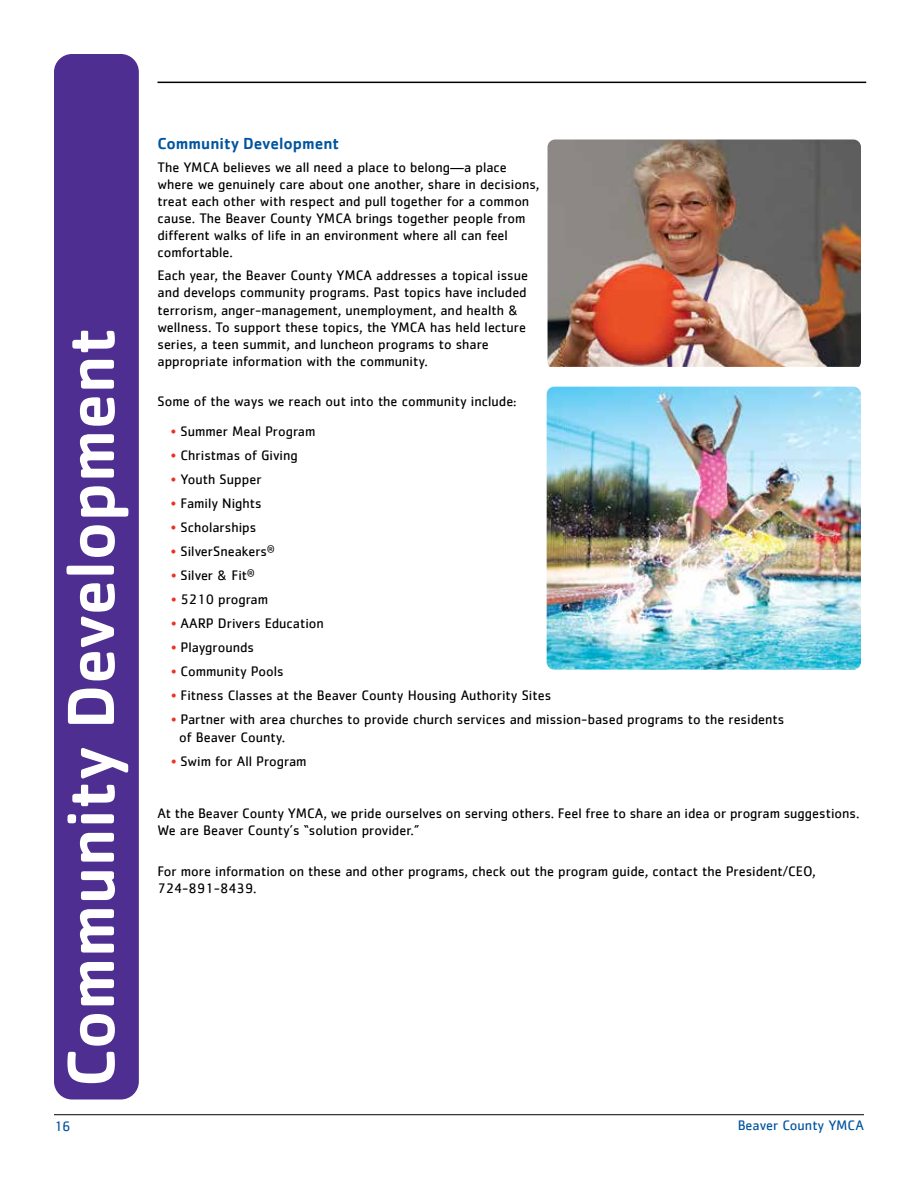
<style>
.page{position:relative;width:918px;height:1188px;background:#fff}
.page>*{position:absolute;margin:0;border:0;box-sizing:border-box;transform-origin:0 0}
.t1{font:500 69px "Cachet";color:#fff}
.t2{font:500 16.5px "Cachet";color:#00549e}
.t3{font:14.25px/17.1px "Cachet";color:#000}
.t4{font:14.25px "Cachet";color:#00549e}
.s1{color:#ee3124}
</style>
<div class="page">
<hr style="left:54px;top:1114px;width:810px;height:1px;background:#000">
<img style="left:548px;top:140px;width:313px;height:227px">
<div style="left:54px;top:54px;width:85px;height:1046px;background:#4e2f91;border-radius:18px"></div>
<img style="left:547px;top:387px;width:314px;height:283px">
<hr style="left:158px;top:82px;width:708px;height:1px;background:#000">
<p class="t2" style="left:158px;top:133px;width:183px">Community Development</p>
<p class="t3" style="left:158px;top:158px;width:384px">The YMCA believes we all need a place to belong—a place where we genuinely care about one another, share in decisions, treat each other with respect and pull together for a common cause. The Beaver County YMCA brings together people from different walks of life in an environment where all can feel comfortable.</p>
<p class="t3" style="left:158px;top:267px;width:372px">Each year, the Beaver County YMCA addresses a topical issue and develops community programs. Past topics have included terrorism, anger-management, unemployment, and health &amp; wellness. To support these topics, the YMCA has held lecture series, a teen summit, and luncheon programs to share appropriate information with the community.</p>
<p class="t3" style="left:158px;top:393px;width:361px">Some of the ways we reach out into the community include:</p>
<p class="t3" style="left:171px;top:423px;width:146px"><span class="s1">•</span> Summer Meal Program</p>
<p class="t3" style="left:171px;top:447px;width:128px"><span class="s1">•</span> Christmas of Giving</p>
<p class="t3" style="left:171px;top:471px;width:92px"><span class="s1">•</span> Youth Supper</p>
<p class="t3" style="left:171px;top:495px;width:92px"><span class="s1">•</span> Family Nights</p>
<p class="t3" style="left:171px;top:518px;width:87px"><span class="s1">•</span> Scholarships</p>
<p class="t3" style="left:171px;top:542px;width:105px"><span class="s1">•</span> SilverSneakers<sup>®</sup></p>
<p class="t3" style="left:171px;top:567px;width:85px"><span class="s1">•</span> Silver &amp; Fit<sup>®</sup></p>
<p class="t3" style="left:171px;top:591px;width:99px"><span class="s1">•</span> 5210 program</p>
<p class="t3" style="left:171px;top:615px;width:154px"><span class="s1">•</span> AARP Drivers Education</p>
<p class="t3" style="left:171px;top:639px;width:85px"><span class="s1">•</span> Playgrounds</p>
<p class="t3" style="left:171px;top:663px;width:114px"><span class="s1">•</span> Community Pools</p>
<p class="t3" style="left:171px;top:687px;width:382px"><span class="s1">•</span> Fitness Classes at the Beaver County Housing Authority Sites</p>
<p class="t3" style="left:179px;top:710px;width:607px;line-height:18px;text-indent:-8px"><span class="s1">•</span> Partner with area churches to provide church services and mission-based programs to the residents of Beaver County.</p>
<p class="t3" style="left:171px;top:752px;width:137px"><span class="s1">•</span> Swim for All Program</p>
<p class="t3" style="left:158px;top:805px;width:703px">At the Beaver County YMCA, we pride ourselves on serving others. Feel free to share an idea or program suggestions.<br>We are Beaver County’s “solution provider.”</p>
<p class="t3" style="left:158px;top:862px;width:660px">For more information on these and other programs, check out the program guide, contact the President/CEO,<br>724-891-8439.</p>
<h1 class="t1" style="left:48px;top:1088px;width:762px;rotate:-90deg">Community Development</h1>
<p class="t4" style="left:54px;top:1118px;width:18px">16</p>
<p class="t4" style="left:738px;top:1117px;width:128px">Beaver County YMCA</p>
</div>
